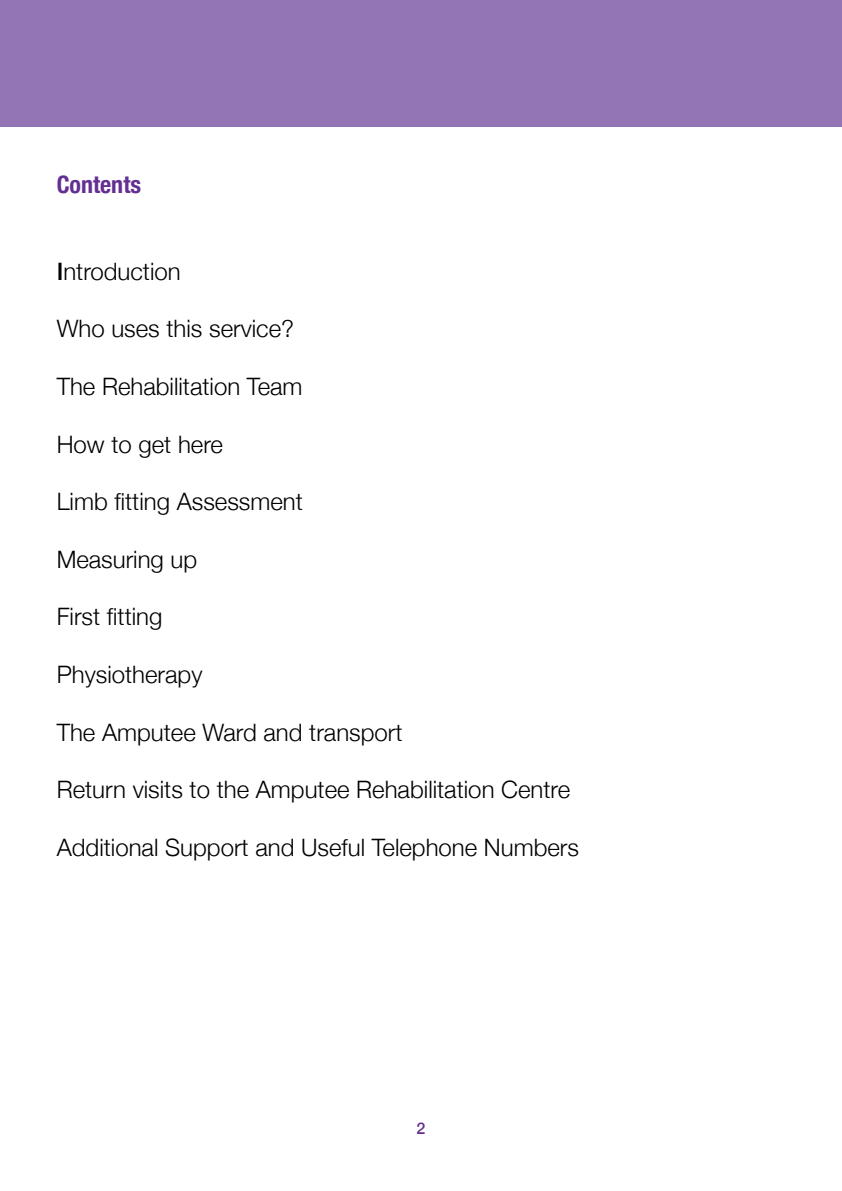
<style>
.page{position:relative;width:842px;height:1191px;background:#fff}
.page>*{position:absolute;margin:0;border:0;box-sizing:border-box;transform-origin:0 0}
.t1{font:300 24px "Helvetica Neue";color:#000}
.t2{font:700 condensed 24px "Helvetica Neue";color:#642f92}
.t3{font:500 16px "Helvetica Neue";color:#642f92}
.s1{font-weight:500}
</style>
<div class="page">
<div style="left:0;top:0;width:842px;height:127px;background:#9375b5"></div>
<p class="t2" style="left:57px;top:165px;width:86px">Contents</p>
<p class="t1" style="left:57px;top:252px;width:126px"><span class="s1">I</span>ntroduction</p>
<p class="t1" style="left:57px;top:309px;width:239px">Who uses this service?</p>
<p class="t1" style="left:57px;top:367px;width:247px">The Rehabilitation Team</p>
<p class="t1" style="left:57px;top:424px;width:168px">How to get here</p>
<p class="t1" style="left:57px;top:482px;width:248px">Limb fitting Assessment</p>
<p class="t1" style="left:57px;top:540px;width:142px">Measuring up</p>
<p class="t1" style="left:57px;top:597px;width:107px">First fitting</p>
<p class="t1" style="left:57px;top:655px;width:147px">Physiotherapy</p>
<p class="t1" style="left:57px;top:712px;width:347px">The Amputee Ward and transport</p>
<p class="t1" style="left:57px;top:770px;width:515px">Return visits to the Amputee Rehabilitation Centre</p>
<p class="t1" style="left:57px;top:828px;width:524px">Additional Support and Useful Telephone Numbers</p>
<p class="t3" style="left:416px;top:1115px;width:10px">2</p>
</div>
